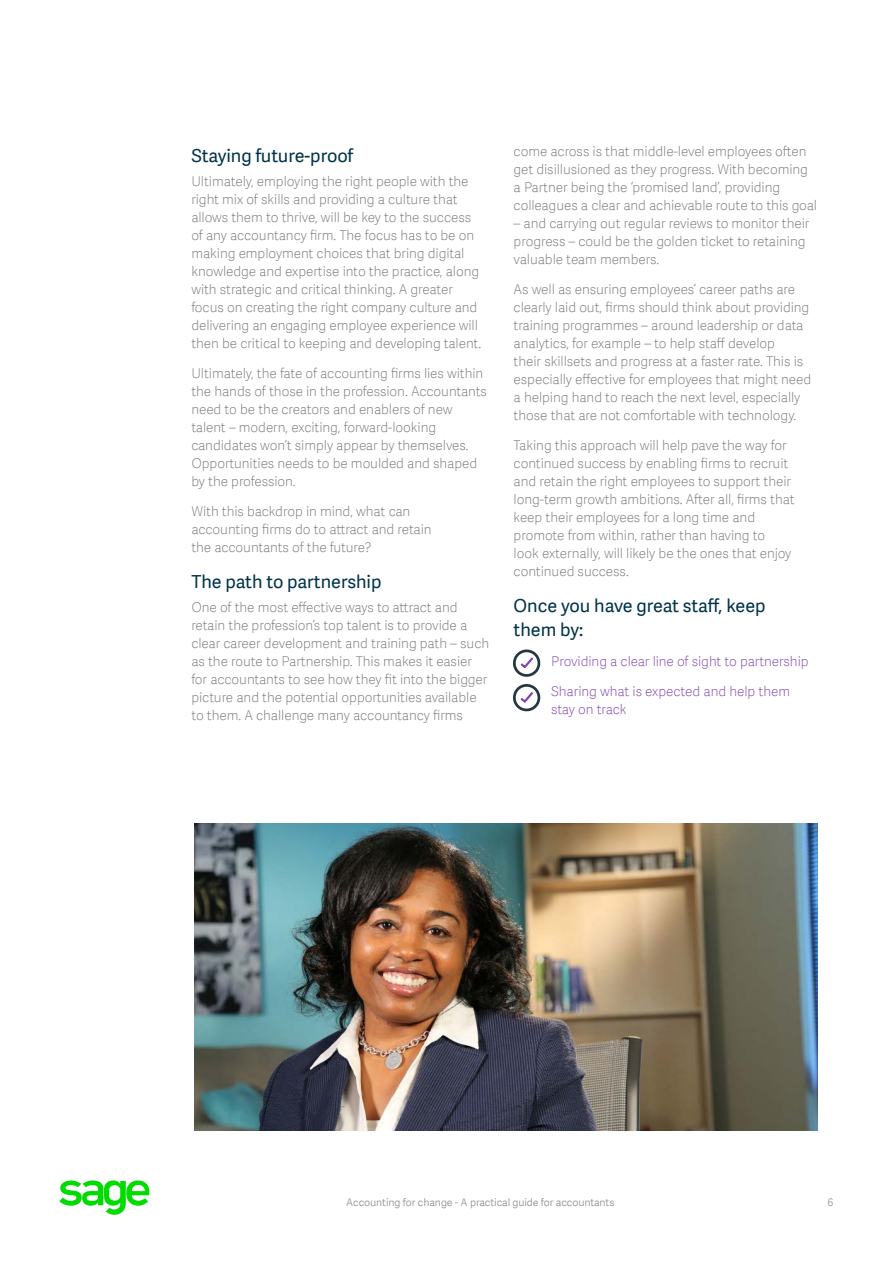
<style>
.page{position:relative;width:893px;height:1263px;background:#fff}
.page>*{position:absolute;margin:0;border:0;box-sizing:border-box;transform-origin:0 0}
.t1{font:18px/24px "Adelle Sans SAGE";color:#003349}
.t2{font:13.5px/18px "Adelle Sans SAGE Th";letter-spacing:-.005em;color:#75787b}
.t3{font:13.5px/18px "Adelle Sans SAGE Th";letter-spacing:-.005em;color:#8246af}
.t4{font:10.5px "Adelle Sans SAGE Lt";letter-spacing:-.005em;color:#888b8d}
</style>
<div class="page">
<svg style="left:59px;top:1181px;width:91px;height:34px"></svg>
<img style="left:194px;top:824px;width:624px;height:307px">
<svg style="left:513px;top:649px;width:28px;height:63px"></svg>
<h1 class="t1" style="left:191px;top:143px;width:164px">Staying future-proof</h1>
<p class="t2" style="left:191px;top:172px;width:291px">Ultimately, employing the right people with the right mix of skills and providing a culture that allows them to thrive, will be key to the success of any accountancy firm. The focus has to be on making employment choices that bring digital knowledge and expertise into the practice, along with strategic and critical thinking. A greater focus on creating the right company culture and delivering an engaging employee experience will then be critical to keeping and developing talent.</p>
<p class="t2" style="left:191px;top:364px;width:297px">Ultimately, the fate of accounting firms lies within the hands of those in the profession. Accountants need to be the creators and enablers of new talent – modern, exciting, forward-looking candidates won’t simply appear by themselves.<br>Opportunities needs to be moulded and shaped by the profession.</p>
<p class="t2" style="left:191px;top:502px;width:242px">With this backdrop in mind, what can accounting firms do to attract and retain the accountants of the future?</p>
<h1 class="t1" style="left:191px;top:569px;width:192px">The path to partnership</h1>
<p class="t2" style="left:191px;top:598px;width:299px">One of the most effective ways to attract and retain the profession’s top talent is to provide a clear career development and training path – such as the route to Partnership. This makes it easier for accountants to see how they fit into the bigger picture and the potential opportunities available to them. A challenge many accountancy firms</p>
<p class="t2" style="left:513px;top:141px;width:305px">come across is that middle-level employees often get disillusioned as they progress. With becoming a Partner being the ‘promised land’, providing colleagues a clear and achievable route to this goal</p>
<p class="t2" style="left:513px;top:213px;width:297px">– and carrying out regular reviews to monitor their progress – could be the golden ticket to retaining valuable team members.</p>
<p class="t2" style="left:513px;top:280px;width:299px">As well as ensuring employees’ career paths are clearly laid out, firms should think about providing training programmes – around leadership or data analytics, for example – to help staff develop<br>their skillsets and progress at a faster rate. This is especially effective for employees that might need a helping hand to reach the next level, especially those that are not comfortable with technology.</p>
<p class="t2" style="left:513px;top:436px;width:282px">Taking this approach will help pave the way for continued success by enabling firms to recruit and retain the right employees to support their long-term growth ambitions. After all, firms that keep their employees for a long time and promote from within, rather than having to<br>look externally, will likely be the ones that enjoy continued success.</p>
<h1 class="t1" style="left:513px;top:593px;width:253px">Once you have great staff, keep them by:</h1>
<p class="t3" style="left:551px;top:652px;width:259px">Providing a clear line of sight to partnership</p>
<p class="t3" style="left:551px;top:682px;width:240px">Sharing what is expected and help them stay on track</p>
<p class="t4" style="left:346px;top:1195px;width:270px">Accounting for change - A practical guide for accountants</p>
<p class="t4" style="left:827px;top:1195px;width:7px">6</p>
</div>
